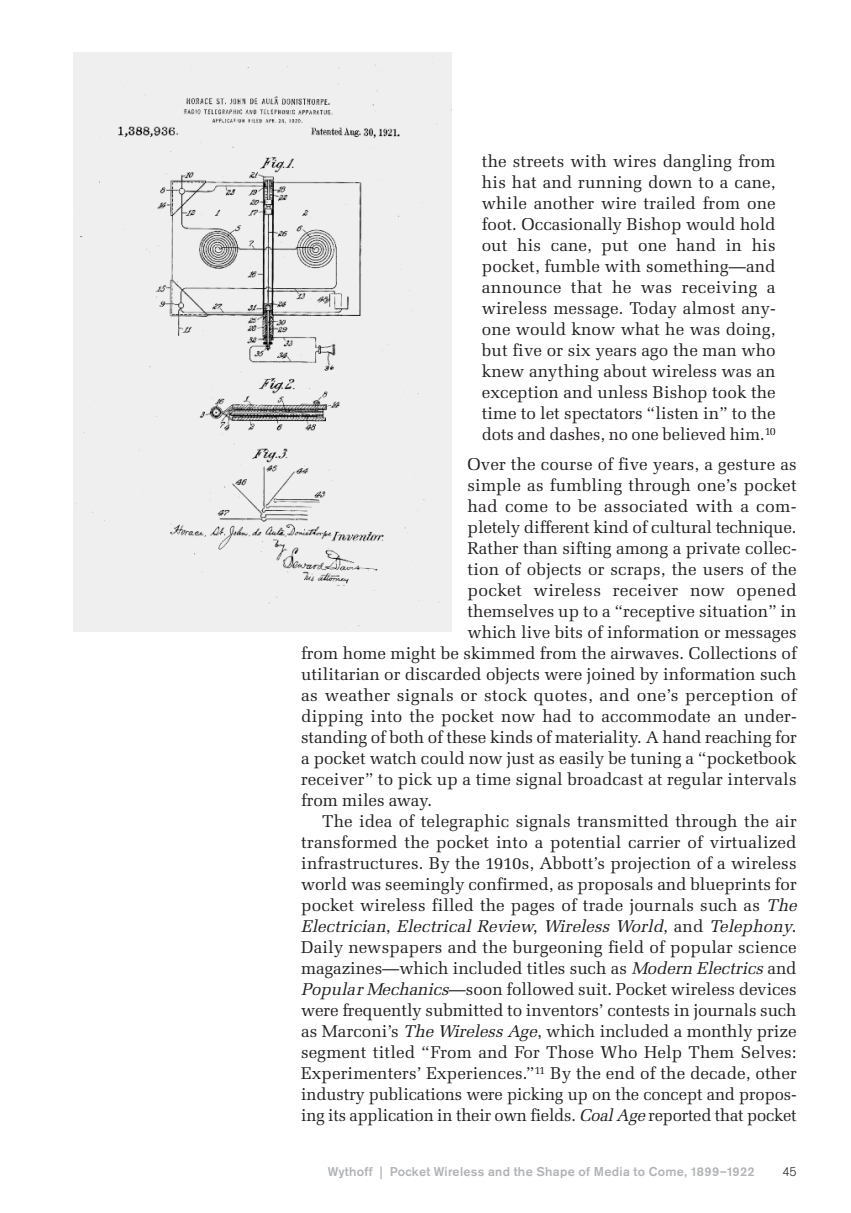
<style>
.page{position:relative;width:851px;height:1213px;background:#fff}
.page>*{position:absolute;margin:0;border:0;box-sizing:border-box;transform-origin:0 0}
.t1{font:17.15px/21px "Melior";color:#231f20;text-align:justify}
.t2{font:italic 17.15px "Melior";color:#231f20}
.t3{font:17.15px "Melior";letter-spacing:.02em;color:#231f20}
.t4{font:500 12.6px "Akzidenz Grotesk BE";letter-spacing:.025em;color:#b2b3b7}
.t5{font:300 12.25px "Akzidenz Grotesk BE";color:#231f20}
.s1{font-style:italic}
.s2{font-style:normal}
</style>
<div class="page">
<img style="left:74px;top:52px;width:378px;height:579px">
<p class="t1" style="left:482px;top:150px;width:295px">the streets with wires dangling from his hat and running down to a cane, while another wire trailed from one foot. Occasionally Bishop would hold out his cane, put one hand in his pocket, fumble with something—and announce that he was receiving a wireless message. Today almost any&shy;one would know what he was doing, but five or six years ago the man who knew anything about wireless was an exception and unless Bishop took the time to let spectators “listen in” to the dots and dashes, no one believed him.<sup>10</sup></p>
<p class="t1" style="left:467px;top:453px;width:331px">Over the course of five years, a gesture as</p>
<p class="t1" style="left:467px;top:474px;width:331px">simple as fumbling through one’s pocket</p>
<p class="t1" style="left:467px;top:495px;width:331px">had come to be associated with a com-</p>
<p class="t1" style="left:467px;top:516px;width:331px">pletely different kind of cultural technique.</p>
<p class="t1" style="left:467px;top:537px;width:331px">Rather than sifting among a private collec-</p>
<p class="t1" style="left:467px;top:558px;width:330px">tion of objects or scraps, the users of the</p>
<p class="t1" style="left:467px;top:579px;width:331px">pocket wireless receiver now opened</p>
<p class="t1" style="left:467px;top:600px;width:331px">themselves up to a “receptive situation” in</p>
<p class="t1" style="left:467px;top:621px;width:331px">which live bits of information or messages</p>
<p class="t1" style="left:301px;top:642px;width:497px">from home might be skimmed from the airwaves. Collections of</p>
<p class="t1" style="left:301px;top:663px;width:497px">utilitarian or discarded objects were joined by information such</p>
<p class="t3" style="left:301px;top:685px;width:497px">as weather signals or stock quotes, and one’s perception of</p>
<p class="t1" style="left:301px;top:705px;width:497px">dipping into the pocket now had to accommodate an under-</p>
<p class="t1" style="left:301px;top:726px;width:497px">standing of both of these kinds of materiality. A hand reaching for</p>
<p class="t1" style="left:301px;top:747px;width:497px">a pocket watch could now just as easily be tuning a “pocketbook</p>
<p class="t1" style="left:301px;top:768px;width:497px">receiver” to pick up a time signal broadcast at regular intervals</p>
<p class="t1" style="left:301px;top:789px;width:132px">from miles away.</p>
<p class="t1" style="left:322px;top:810px;width:476px">The idea of telegraphic signals transmitted through the air</p>
<p class="t1" style="left:301px;top:831px;width:497px">transformed the pocket into a potential carrier of virtualized</p>
<p class="t1" style="left:301px;top:852px;width:497px">infrastructures. By the 1910s, Abbott’s projection of a wireless</p>
<p class="t1" style="left:301px;top:873px;width:497px">world was seemingly confirmed, as proposals and blueprints for</p>
<p class="t1" style="left:301px;top:894px;width:499px">pocket wireless filled the pages of trade journals such as <span class="s1">The</span></p>
<p class="t2" style="left:301px;top:916px;width:497px">Electrician<span class="s2">,</span> Electrical Review<span class="s2">,</span> Wireless World<span class="s2">, and</span> Telephony<span class="s2">.</span></p>
<p class="t1" style="left:301px;top:936px;width:497px">Daily newspapers and the burgeoning field of popular science</p>
<p class="t1" style="left:301px;top:957px;width:497px">magazines—which included titles such as <span class="s1">ModernElectrics</span>and</p>
<p class="t1" style="left:301px;top:978px;width:497px"><span class="s1">PopularMechanics</span>—soon followed suit. Pocket wireless devices</p>
<p class="t1" style="left:301px;top:999px;width:497px">were frequently submitted to inventors’ contests in journals such</p>
<p class="t1" style="left:301px;top:1020px;width:497px">as Marconi’s <span class="s1">TheWirelessAge</span>, which included a monthly prize</p>
<p class="t1" style="left:301px;top:1041px;width:497px">segment titled “From and For Those Who Help Them Selves:</p>
<p class="t1" style="left:301px;top:1062px;width:497px">Experimenters’ Experiences.”<sup>11</sup> By the end of the decade, other</p>
<p class="t1" style="left:301px;top:1083px;width:497px">industry publications were picking up on the concept and propos-</p>
<p class="t1" style="left:301px;top:1104px;width:497px">ing its application in their own fields. <span class="s1">CoalAge</span>reported that pocket</p>
<p class="t4" style="left:328px;top:1167px;width:428px">Wythoff | Pocket Wireless and the Shape of Media to Come, 1899–1922</p>
<p class="t5" style="left:782px;top:1167px;width:16px">45</p>
</div>
